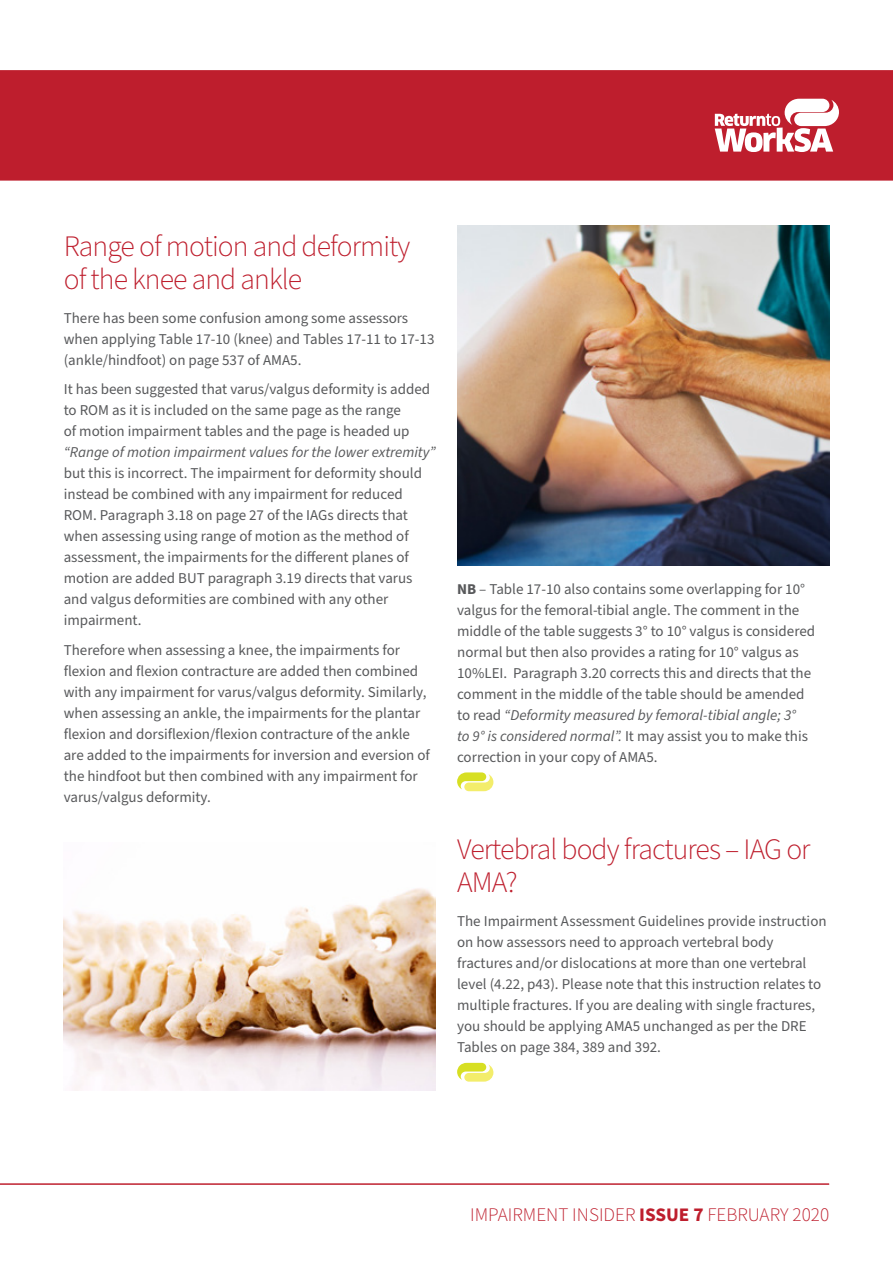
<style>
.page{position:relative;width:893px;height:1263px;background:#fff}
.page>*{position:absolute;margin:0;border:0;box-sizing:border-box;transform-origin:0 0}
.t1{font:300 29.7px/33px "Source Sans Pro";letter-spacing:-.03em;color:#be1e2d}
.t2{font:300 19.2px "Source Sans Pro";color:#be1e2d}
.t3{font:15px/21px "Source Sans Pro";color:#58595b}
.t4{font:italic 15px "Source Sans Pro";color:#58595b}
.s1{font-weight:700}
.s2{font-style:italic}
</style>
<div class="page">
<div style="left:0;top:70px;width:893px;height:111px;background:#be1e2d"></div>
<svg style="left:715px;top:99px;width:124px;height:53px"></svg>
<hr style="left:0;top:1184px;width:829px;height:1px;background:#be1e2d">
<svg style="left:457px;top:772px;width:36px;height:19px"></svg>
<svg style="left:457px;top:1063px;width:36px;height:19px"></svg>
<img style="left:457px;top:225px;width:372px;height:341px">
<img style="left:64px;top:888px;width:372px;height:202px">
<h1 class="t1" style="left:64px;top:230px;width:348px">Range of motion and deformity of the knee and ankle</h1>
<p class="t3" style="left:64px;top:308px;width:372px">There has been some confusion among some assessors when applying Table 17-10 (knee) and Tables 17-11 to 17-13 (ankle/hindfoot) on page 537 of AMA5.</p>
<p class="t3" style="left:64px;top:379px;width:368px">It has been suggested that varus/valgus deformity is added to ROM as it is included on the same page as the range<br>of motion impairment tables and the page is headed up</p>
<p class="t4" style="left:64px;top:442px;width:373px">“Range of motion impairment values for the lower extremity”</p>
<p class="t3" style="left:64px;top:463px;width:360px">but this is incorrect. The impairment for deformity should instead be combined with any impairment for reduced ROM. Paragraph 3.18 on page 27 of the IAGs directs that when assessing using range of motion as the method of assessment, the impairments for the different planes of motion are added BUT paragraph 3.19 directs that varus and valgus deformities are combined with any other impairment.</p>
<p class="t3" style="left:64px;top:640px;width:368px">Therefore when assessing a knee, the impairments for flexion and flexion contracture are added then combined with any impairment for varus/valgus deformity. Similarly, when assessing an ankle, the impairments for the plantar flexion and dorsiflexion/flexion contracture of the ankle are added to the impairments for inversion and eversion of the hindfoot but then combined with any impairment for varus/valgus deformity.</p>
<p class="t3" style="left:457px;top:579px;width:360px"><span class="s1">NB</span> – Table 17-10 also contains some overlapping for 10° valgus for the femoral-tibial angle. The comment in the middle of the table suggests 3° to 10° valgus is considered normal but then also provides a rating for 10° valgus as 10%LEI. Paragraph 3.20 corrects this and directs that the comment in the middle of the table should be amended to read <span class="s2">“Deformity measured by femoral-tibial angle; 3°<br>to 9° is considered normal”.</span> It may assist you to make this correction in your copy of AMA5.</p>
<h1 class="t1" style="left:457px;top:834px;width:355px">Vertebral body fractures – IAG or<br>AMA?</h1>
<p class="t3" style="left:457px;top:911px;width:371px">The Impairment Assessment Guidelines provide instruction on how assessors need to approach vertebral body fractures and/or dislocations at more than one vertebral level (4.22, p43). Please note that this instruction relates to multiple fractures. If you are dealing with single fractures, you should be applying AMA5 unchanged as per the DRE Tables on page 384, 389 and 392.</p>
<p class="t2" style="left:470px;top:1201px;width:361px">IMPAIRMENT INSIDER <span class="s1">ISSUE 7</span> FEBRUARY 2020</p>
</div>
